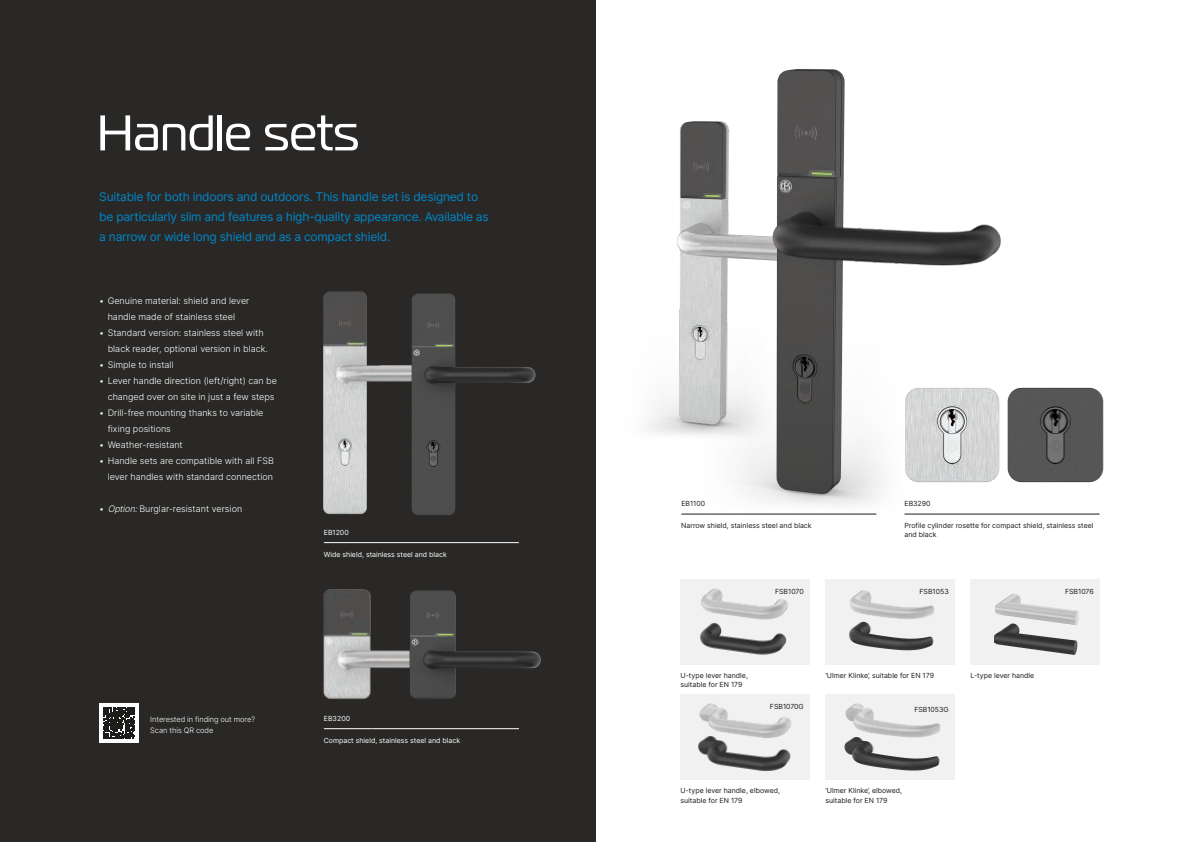
<style>
.page{position:relative;width:1191px;height:842px;background:#fff}
.page>*{position:absolute;margin:0;border:0;box-sizing:border-box;transform-origin:0 0}
.t1{font:50px "Magistral";color:#fff}
.t2{font:12px/20px "Inter";letter-spacing:-.02em;color:#0086c7}
.t3{font:9px/16px "Inter";color:#fff}
.t4{font:7.5px/11px "Inter";letter-spacing:-.01em;color:#fff}
.t5{font:7px/9px "Inter";color:#1c1c1b}
.t6{font:7px "Inter";color:#fff}
.s1{font-style:italic}
</style>
<div class="page">
<div style="left:0;top:0;width:595px;height:842px;background:#292827"></div>
<img style="left:648px;top:69px;width:401px;height:446px">
<hr style="left:904px;top:514px;width:48px;height:1px;background:#1c1c1b">
<hr style="left:952px;top:514px;width:147px;height:1px;background:#1c1c1b">
<img style="left:887px;top:371px;width:116px;height:127px">
<img style="left:1003px;top:371px;width:101px;height:127px">
<img style="left:323px;top:291px;width:47px;height:224px">
<img style="left:370px;top:293px;width:166px;height:222px">
<img style="left:323px;top:589px;width:67px;height:110px">
<img style="left:390px;top:590px;width:151px;height:109px">
<hr style="left:324px;top:542px;width:195px;height:1px;background:#fff">
<div style="left:680px;top:580px;width:130px;height:85px;background:#f1f1f1"></div>
<div style="left:970px;top:580px;width:130px;height:85px;background:#f1f1f1"></div>
<img style="left:995px;top:593px;width:84px;height:23px">
<img style="left:994px;top:616px;width:85px;height:39px">
<img style="left:701px;top:588px;width:87px;height:29px">
<img style="left:700px;top:617px;width:87px;height:38px">
<div style="left:825px;top:580px;width:130px;height:85px;background:#f1f1f1"></div>
<img style="left:850px;top:590px;width:84px;height:25px">
<img style="left:849px;top:615px;width:85px;height:36px">
<div style="left:680px;top:694px;width:130px;height:86px;background:#f1f1f1"></div>
<img style="left:699px;top:703px;width:92px;height:26px">
<img style="left:698px;top:729px;width:93px;height:42px">
<div style="left:825px;top:694px;width:130px;height:86px;background:#f1f1f1"></div>
<img style="left:845px;top:703px;width:95px;height:27px">
<img style="left:844px;top:730px;width:96px;height:41px">
<div style="left:99px;top:703px;width:40px;height:40px;background:#fff"></div>
<svg style="left:104px;top:707px;width:31px;height:31px"></svg>
<hr style="left:324px;top:728px;width:47px;height:1px;background:#fff">
<hr style="left:371px;top:728px;width:148px;height:1px;background:#fff">
<svg style="left:681px;top:514px;width:28px;height:1px"></svg>
<hr style="left:709px;top:514px;width:167px;height:1px;background:#1c1c1b">
<h1 class="t1" style="left:97px;top:103px;width:264px">Handle sets</h1>
<h2 class="t2" style="left:99px;top:186px;width:391px">Suitable for both indoors and outdoors. This handle set is designed to be particularly slim and features a high-quality appearance. Available as a narrow or wide long shield and as a compact shield.</h2>
<p class="t3" style="left:108px;top:293px;width:143px;text-indent:-8px">• Genuine material: shield and lever handle made of stainless steel</p>
<p class="t3" style="left:108px;top:325px;width:162px;text-indent:-8px">• Standard version: stainless steel with black reader, optional version in black.</p>
<p class="t3" style="left:99px;top:357px;width:76px">• Simple to install</p>
<p class="t3" style="left:99px;top:373px;width:179px;text-align:right">• Lever handle direction (left/right) can be changed over on site in just a few steps</p>
<p class="t3" style="left:108px;top:405px;width:157px;text-indent:-8px">• Drill-free mounting thanks to variable fixing positions</p>
<p class="t3" style="left:99px;top:437px;width:85px">• Weather-resistant</p>
<p class="t3" style="left:99px;top:453px;width:176px;text-align:right">• Handle sets are compatible with all FSB lever handles with standard connection</p>
<p class="t3" style="left:99px;top:501px;width:144px">• <span class="s1">Option:</span>Burglar-resistant version</p>
<p class="t6" style="left:324px;top:527px;width:26px">EB1200</p>
<p class="t6" style="left:324px;top:549px;width:125px">Wide shield, stainless steel and black</p>
<p class="t4" style="left:150px;top:713px;width:106px">Interested in finding out more?<br>Scan this QR code</p>
<p class="t6" style="left:324px;top:713px;width:28px">EB3200</p>
<p class="t6" style="left:324px;top:735px;width:138px">Compact shield, stainless steel and black</p>
<p class="t5" style="left:681px;top:499px;width:25px">EB1100</p>
<p class="t5" style="left:681px;top:521px;width:132px">Narrow shield, stainless steel and black</p>
<p class="t5" style="left:904px;top:499px;width:27px">EB3290</p>
<p class="t5" style="left:904px;top:521px;width:190px">Profile cylinder rosette for compact shield, stainless steel and black</p>
<p class="t5" style="left:775px;top:586px;width:30px">FSB1070</p>
<p class="t5" style="left:919px;top:586px;width:31px">FSB1053</p>
<p class="t5" style="left:1065px;top:586px;width:30px">FSB1076</p>
<p class="t5" style="left:680px;top:671px;width:69px">U-type lever handle, suitable for EN 179</p>
<p class="t5" style="left:825px;top:671px;width:110px">‘Ulmer Klinke’, suitable for EN 179</p>
<p class="t5" style="left:970px;top:671px;width:65px">L-type lever handle</p>
<p class="t5" style="left:770px;top:702px;width:35px">FSB1070G</p>
<p class="t5" style="left:914px;top:705px;width:36px">FSB1053G</p>
<p class="t5" style="left:680px;top:786px;width:101px">U-type lever handle, elbowed, suitable for EN 179</p>
<p class="t5" style="left:825px;top:786px;width:78px">‘Ulmer Klinke’, elbowed, suitable for EN 179</p>
</div>
